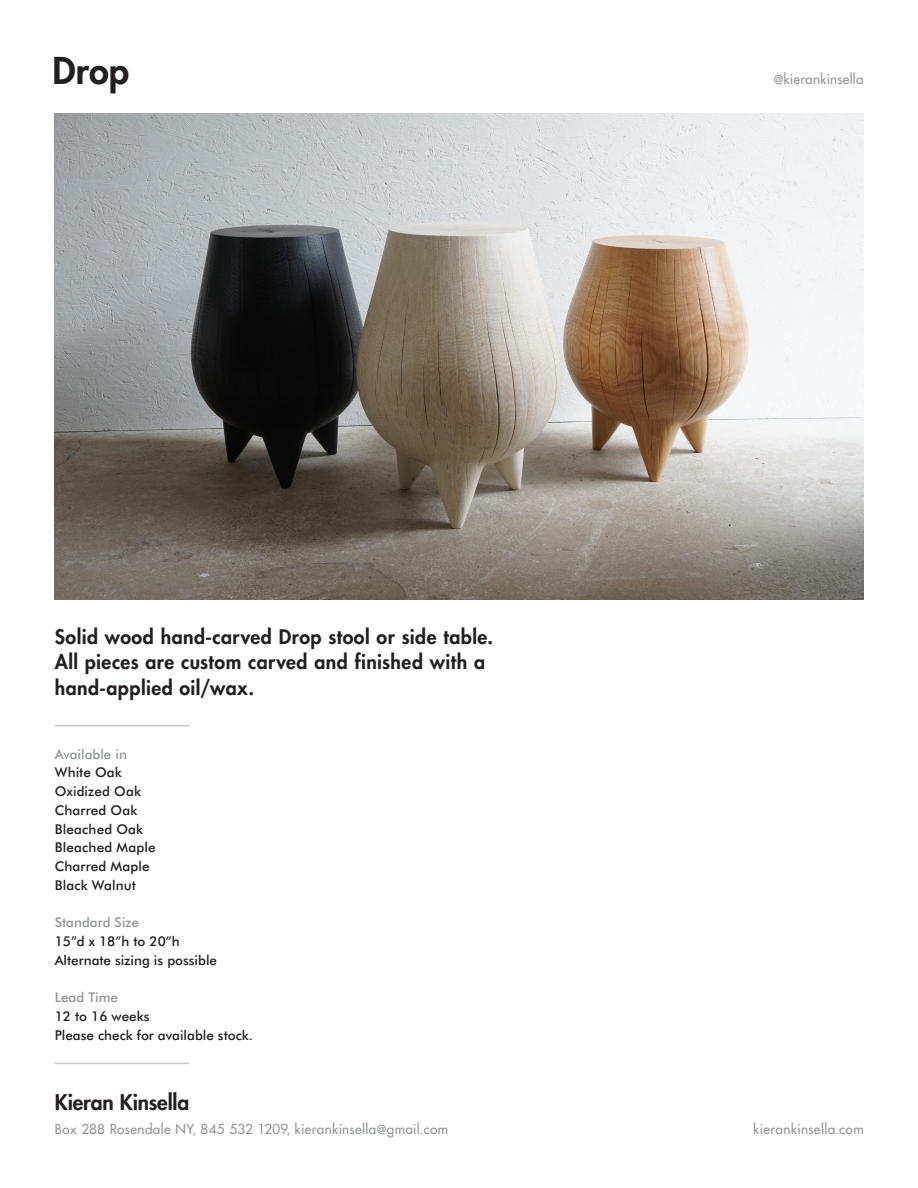
<style>
.page{position:relative;width:918px;height:1188px;background:#fff}
.page>*{position:absolute;margin:0;border:0;box-sizing:border-box;transform-origin:0 0}
.t1{font:800 36px "Futura Std";color:#231f20}
.t2{font:800 21px "Futura Std";letter-spacing:-.005em;color:#231f20}
.t3{font:800 19.5px/25.5px "Futura Std";letter-spacing:.025em;color:#231f20}
.t4{font:500 13.5px/18.8px "Futura BT";letter-spacing:.005em;color:#231f20}
.t5{font:500 13.5px "Futura Std";letter-spacing:.02em;color:#939598}
.t6{font:500 13.5px "Futura BT";color:#939598}
.s1{font-size:12px}
</style>
<div class="page">
<hr style="left:55px;top:725px;width:134px;height:2px;background:#c7c8ca">
<hr style="left:55px;top:1063px;width:134px;height:1px;background:#c7c8ca">
<img style="left:55px;top:113px;width:809px;height:486px">
<p class="t1" style="left:52px;top:48px;width:78px">Drop</p>
<p class="t3" style="left:55px;top:624px;width:440px">Solid wood hand-carved Drop stool or side table.<br>All pieces are custom carved and finished with a hand-applied oil/wax.</p>
<p class="t6" style="left:55px;top:746px;width:74px">Available in</p>
<p class="t4" style="left:55px;top:763px;width:69px">White Oak</p>
<p class="t4" style="left:55px;top:782px;width:88px">Oxidized Oak</p>
<p class="t4" style="left:55px;top:801px;width:84px">Charred Oak</p>
<p class="t4" style="left:55px;top:819px;width:90px">Bleached Oak</p>
<p class="t4" style="left:55px;top:838px;width:102px">Bleached Maple</p>
<p class="t4" style="left:55px;top:857px;width:96px">Charred Maple</p>
<p class="t4" style="left:55px;top:876px;width:83px">Black Walnut</p>
<p class="t6" style="left:55px;top:914px;width:86px">Standard Size</p>
<p class="t4" style="left:55px;top:932px;width:127px">15”d x 18”h to 20”h</p>
<p class="t4" style="left:55px;top:951px;width:164px">Alternate sizing is possible</p>
<p class="t6" style="left:55px;top:989px;width:65px">Lead Time</p>
<p class="t4" style="left:55px;top:1007px;width:200px">12 to 16 weeks<br>Please check for available stock.</p>
<p class="t2" style="left:55px;top:1089px;width:136px">Kieran Kinsella</p>
<p class="t5" style="left:55px;top:1120px;width:395px">Box 288 Rosendale NY<span class="s1">,</span> 845 532 1209<span class="s1">,</span> kierankinsella<span class="s1">@</span>gmail.com</p>
<p class="t5" style="left:774px;top:70px;width:91px"><span class="s1">@</span>kierankinsella</p>
<p class="t5" style="left:753px;top:1120px;width:112px">kierankinsella.com</p>
</div>
